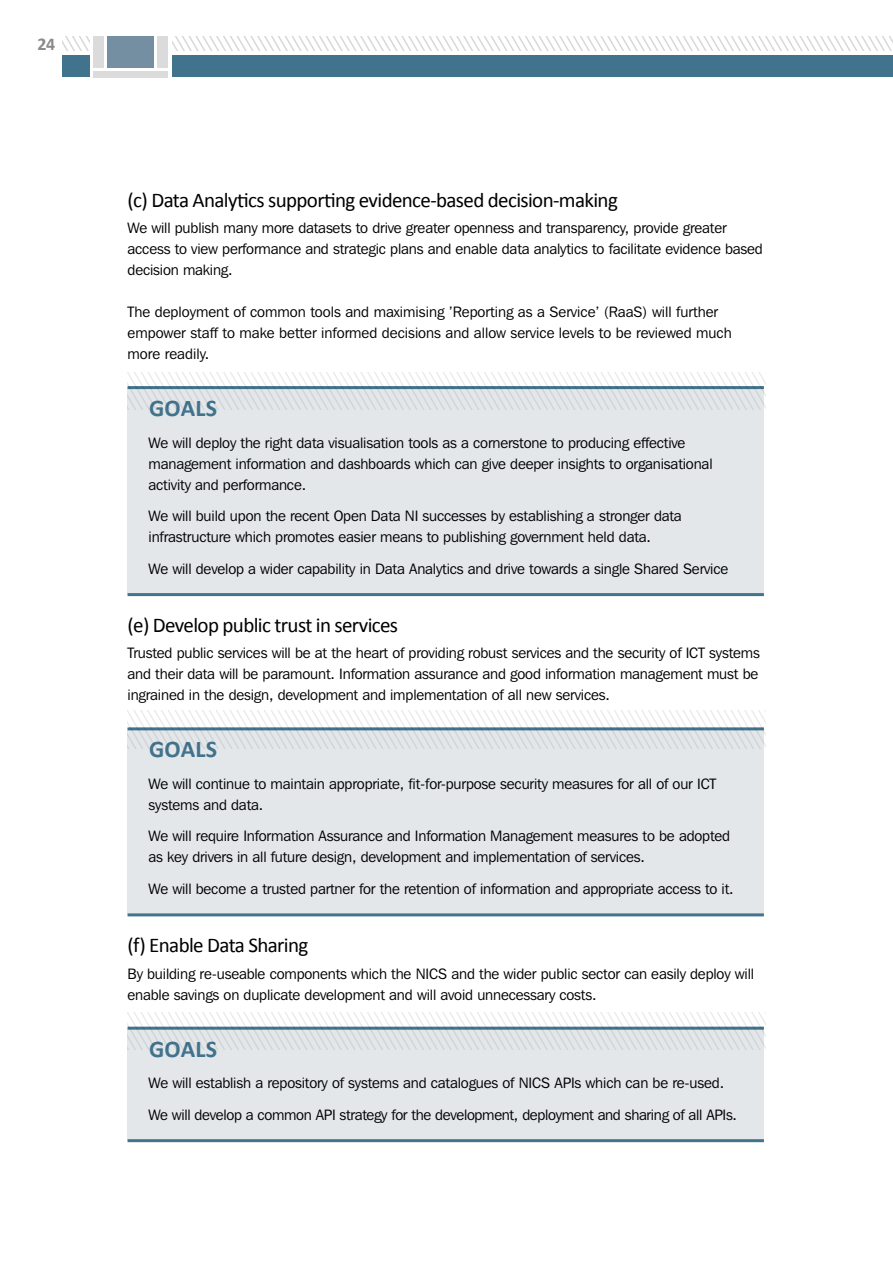
<style>
.page{position:relative;width:893px;height:1263px;background:#fff}
.page>*{position:absolute;margin:0;border:0;box-sizing:border-box;transform-origin:0 0}
.t1{font:700 24px "Calibri";letter-spacing:.01em;color:#42738d}
.t2{font:21px "Calibri";letter-spacing:-.03em;color:#000}
.t3{font:700 18px "Calibri";color:#8a8a8d}
.t4{font:15px/21px "Franklin Gothic IT Cby BT";letter-spacing:-.01em;color:#000}
</style>
<div class="page">
<div style="left:62px;top:56px;width:831px;height:21px;background:#42738d"></div>
<svg style="left:62px;top:36px;width:831px;height:15px"></svg>
<div style="left:90px;top:33px;width:81px;height:47px;background:#fff"></div>
<div style="left:93px;top:71px;width:75px;height:6px;background:#dbdbdb"></div>
<div style="left:107px;top:36px;width:47px;height:32px;background:#738fa1"></div>
<div style="left:93px;top:36px;width:11px;height:32px;background:#dbdbdb"></div>
<div style="left:157px;top:36px;width:11px;height:32px;background:#dbdbdb"></div>
<div style="left:128px;top:388px;width:636px;height:207px;background:#e3e7ea"></div>
<hr style="left:128px;top:593px;width:636px;height:3px;background:#42738d">
<div style="left:128px;top:729px;width:636px;height:186px;background:#e3e7ea"></div>
<hr style="left:128px;top:913px;width:636px;height:3px;background:#42738d">
<div style="left:128px;top:1028px;width:636px;height:113px;background:#e3e7ea"></div>
<hr style="left:128px;top:1139px;width:636px;height:3px;background:#42738d">
<svg style="left:128px;top:372px;width:637px;height:37px"></svg>
<svg style="left:128px;top:711px;width:637px;height:37px"></svg>
<svg style="left:128px;top:1012px;width:637px;height:38px"></svg>
<p class="t3" style="left:38px;top:32px;width:19px">24</p>
<p class="t2" style="left:128px;top:187px;width:492px">(c) Data Analytics supporting evidence-based decision-making</p>
<p class="t4" style="left:128px;top:217px;width:637px">We will publish many more datasets to drive greater openness and transparency, provide greater access to view performance and strategic plans and enable data analytics to facilitate evidence based decision making.</p>
<p class="t4" style="left:128px;top:301px;width:606px">The deployment of common tools and maximising ’Reporting as a Service’ (RaaS) will further empower staff to make better informed decisions and allow service levels to be reviewed much more readily.</p>
<p class="t1" style="left:149px;top:393px;width:70px">GOALS</p>
<p class="t4" style="left:149px;top:432px;width:566px">We will deploy the right data visualisation tools as a cornerstone to producing effective management information and dashboards which can give deeper insights to organisational activity and performance.</p>
<p class="t4" style="left:149px;top:505px;width:535px">We will build upon the recent Open Data NI successes by establishing a stronger data infrastructure which promotes easier means to publishing government held data.</p>
<p class="t4" style="left:149px;top:558px;width:581px">We will develop a wider capability in Data Analytics and drive towards a single Shared Service</p>
<p class="t2" style="left:128px;top:612px;width:272px">(e) Develop public trust in services</p>
<p class="t4" style="left:128px;top:642px;width:634px;text-align:justify">Trusted public services will be at the heart of providing robust services and the security of ICT systems and their data will be paramount. Information assurance and good information management must be ingrained in the design, development and implementation of all new services.</p>
<p class="t1" style="left:149px;top:734px;width:70px">GOALS</p>
<p class="t4" style="left:149px;top:773px;width:569px">We will continue to maintain appropriate, fit-for-purpose security measures for all of our ICT systems and data.</p>
<p class="t4" style="left:149px;top:825px;width:583px">We will require Information Assurance and Information Management measures to be adopted as key drivers in all future design, development and implementation of services.</p>
<p class="t4" style="left:149px;top:878px;width:587px">We will become a trusted partner for the retention of information and appropriate access to it.</p>
<p class="t2" style="left:128px;top:932px;width:182px">(f) Enable Data Sharing</p>
<p class="t4" style="left:128px;top:963px;width:628px">By building re-useable components which the NICS and the wider public sector can easily deploy will enable savings on duplicate development and will avoid unnecessary costs.</p>
<p class="t1" style="left:149px;top:1034px;width:70px">GOALS</p>
<p class="t4" style="left:149px;top:1072px;width:577px">We will establish a repository of systems and catalogues of NICS APIs which can be re-used.</p>
<p class="t4" style="left:149px;top:1104px;width:590px">We will develop a common API strategy for the development, deployment and sharing of all APIs.</p>
</div>
